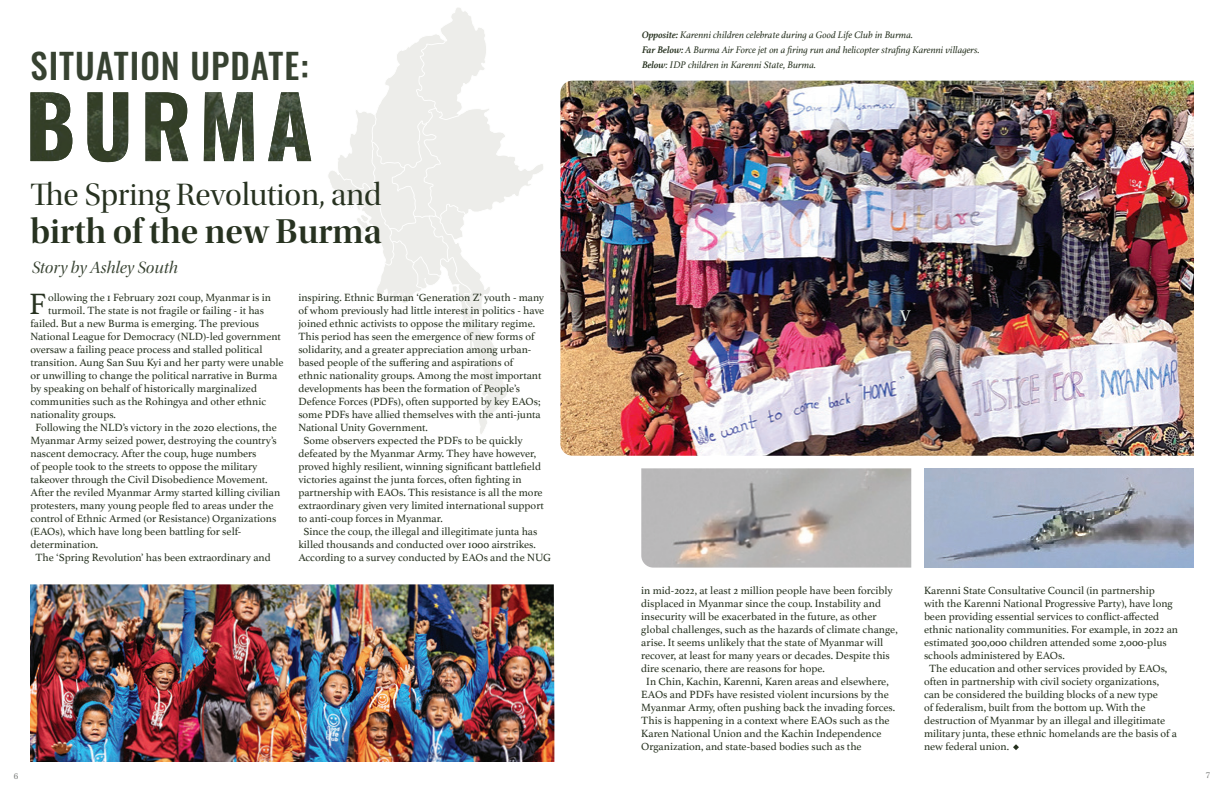
<style>
.page{position:relative;width:1224px;height:792px;background:#fff}
.page>*{position:absolute;margin:0;border:0;box-sizing:border-box;transform-origin:0 0}
.t1{font:36px "Utopia Std Semibold Disp";color:#273220}
.t2{font:34.8px "Oswald";letter-spacing:.03em;color:#374231}
.t3{font:32.3px "Utopia Std Disp";color:#273220}
.t4{font:30.8px "Athelas";color:#273220}
.t5{font:23px "Utopia Std Disp";color:#e5ede8}
.t6{font:17px "Utopia Std Disp It";color:#374231}
.t7{font:11px "Athelas";color:#273220}
.t8{font:italic 10px/15px "Athelas";color:#273220}
.t9{font:9px "Utopia Std";color:#7d7f7d}
.s1{font-weight:700}
</style>
<div class="page">
<svg style="left:328px;top:8px;width:215px;height:426px"></svg>
<img style="left:30px;top:92px;width:281px;height:70px">
<img style="left:641px;top:468px;width:270px;height:100px">
<img style="left:924px;top:468px;width:270px;height:100px">
<img style="left:560px;top:81px;width:634px;height:375px">
<img style="left:30px;top:584px;width:524px;height:178px">
<svg style="left:1013px;top:744px;width:6px;height:6px"></svg>
<h2 class="t2" style="left:30px;top:35px;width:280px">SITUATION UPDATE:</h2>
<h3 class="t3" style="left:30px;top:177px;width:353px">The Spring Revolution, and</h3>
<h1 class="t1" style="left:30px;top:212px;width:353px">birth of the new Burma</h1>
<h3 class="t6" style="left:32px;top:259px;width:148px">Story by Ashley South</h3>
<h3 class="t4" style="left:29px;top:280px;width:19px">F</h3>
<p class="t7" style="left:48px;top:289px;width:224px">ollowing the 1 February 2021 coup, Myanmar is in</p>
<p class="t7" style="left:48px;top:302px;width:218px">turmoil. The state is not fragile or failing - it has</p>
<p class="t7" style="left:30px;top:315px;width:230px">failed. But a new Burma is emerging. The previous</p>
<p class="t7" style="left:30px;top:328px;width:252px">National League for Democracy (NLD)-led government</p>
<p class="t7" style="left:30px;top:341px;width:234px">oversaw a failing peace process and stalled political</p>
<p class="t7" style="left:30px;top:354px;width:255px">transition. Aung San Suu Kyi and her party were unable</p>
<p class="t7" style="left:30px;top:367px;width:248px">or unwilling to change the political narrative in Burma</p>
<p class="t7" style="left:30px;top:380px;width:228px">by speaking on behalf of historically marginalized</p>
<p class="t7" style="left:30px;top:393px;width:237px">communities such as the Rohingya and other ethnic</p>
<p class="t7" style="left:30px;top:406px;width:87px">nationality groups.</p>
<p class="t7" style="left:35px;top:419px;width:243px">Following the NLD’s victory in the 2020 elections, the</p>
<p class="t7" style="left:30px;top:432px;width:248px">Myanmar Army seized power, destroying the country’s</p>
<p class="t7" style="left:30px;top:445px;width:228px">nascent democracy. After the coup, huge numbers</p>
<p class="t7" style="left:30px;top:458px;width:229px">of people took to the streets to oppose the military</p>
<p class="t7" style="left:30px;top:471px;width:238px">takeover through the Civil Disobedience Movement.</p>
<p class="t7" style="left:30px;top:484px;width:251px">After the reviled Myanmar Army started killing civilian</p>
<p class="t7" style="left:30px;top:497px;width:245px">protesters, many young people fled to areas under the</p>
<p class="t7" style="left:30px;top:510px;width:247px">control of Ethnic Armed (or Resistance) Organizations</p>
<p class="t7" style="left:30px;top:523px;width:212px">(EAOs), which have long been battling for self-</p>
<p class="t7" style="left:30px;top:536px;width:69px">determination.</p>
<p class="t7" style="left:35px;top:549px;width:237px">The ‘Spring Revolution’ has been extraordinary and</p>
<p class="t7" style="left:298px;top:289px;width:247px">inspiring. Ethnic Burman ‘Generation Z’ youth - many</p>
<p class="t7" style="left:298px;top:302px;width:248px">of whom previously had little interest in politics - have</p>
<p class="t7" style="left:298px;top:315px;width:238px">joined ethnic activists to oppose the military regime.</p>
<p class="t7" style="left:298px;top:328px;width:238px">This period has seen the emergence of new forms of</p>
<p class="t7" style="left:298px;top:341px;width:235px">solidarity, and a greater appreciation among urban-</p>
<p class="t7" style="left:298px;top:354px;width:216px">based people of the suffering and aspirations of</p>
<p class="t7" style="left:298px;top:367px;width:245px">ethnic nationality groups. Among the most important</p>
<p class="t7" style="left:298px;top:380px;width:223px">developments has been the formation of People’s</p>
<p class="t7" style="left:298px;top:393px;width:244px">Defence Forces (PDFs), often supported by key EAOs;</p>
<p class="t7" style="left:298px;top:406px;width:244px">some PDFs have allied themselves with the anti-junta</p>
<p class="t7" style="left:298px;top:419px;width:131px">National Unity Government.</p>
<p class="t7" style="left:303px;top:432px;width:221px">Some observers expected the PDFs to be quickly</p>
<p class="t7" style="left:298px;top:445px;width:239px">defeated by the Myanmar Army. They have however,</p>
<p class="t7" style="left:298px;top:458px;width:244px">proved highly resilient, winning significant battlefield</p>
<p class="t7" style="left:298px;top:471px;width:225px">victories against the junta forces, often fighting in</p>
<p class="t7" style="left:298px;top:484px;width:246px">partnership with EAOs. This resistance is all the more</p>
<p class="t7" style="left:298px;top:497px;width:247px">extraordinary given very limited international support</p>
<p class="t7" style="left:298px;top:510px;width:146px">to anti-coup forces in Myanmar.</p>
<p class="t7" style="left:303px;top:523px;width:236px">Since the coup, the illegal and illegitimate junta has</p>
<p class="t7" style="left:298px;top:536px;width:239px">killed thousands and conducted over 1000 airstrikes.</p>
<p class="t7" style="left:298px;top:549px;width:254px">According to a survey conducted by EAOs and the NUG</p>
<p class="t8" style="left:642px;top:27px;width:339px"><span class="s1">Opposite:</span> Karenni children celebrate during a Good Life Club in Burma.<br><span class="s1">Far Below:</span> A Burma Air Force jet on a firing run and helicopter strafing Karenni villagers.<br><span class="s1">Below</span>: IDP children in Karenni State, Burma.</p>
<h3 class="t5" style="left:900px;top:301px;width:12px">v</h3>
<p class="t7" style="left:641px;top:582px;width:253px">in mid-2022, at least 2 million people have been forcibly</p>
<p class="t7" style="left:641px;top:595px;width:241px">displaced in Myanmar since the coup. Instability and</p>
<p class="t7" style="left:641px;top:608px;width:237px">insecurity will be exacerbated in the future, as other</p>
<p class="t7" style="left:641px;top:621px;width:258px">global challenges, such as the hazards of climate change,</p>
<p class="t7" style="left:641px;top:634px;width:244px">arise. It seems unlikely that the state of Myanmar will</p>
<p class="t7" style="left:641px;top:647px;width:250px">recover, at least for many years or decades. Despite this</p>
<p class="t7" style="left:641px;top:660px;width:185px">dire scenario, there are reasons for hope.</p>
<p class="t7" style="left:646px;top:673px;width:244px">In Chin, Kachin, Karenni, Karen areas and elsewhere,</p>
<p class="t7" style="left:641px;top:686px;width:249px">EAOs and PDFs have resisted violent incursions by the</p>
<p class="t7" style="left:641px;top:699px;width:255px">Myanmar Army, often pushing back the invading forces.</p>
<p class="t7" style="left:641px;top:712px;width:250px">This is happening in a context where EAOs such as the</p>
<p class="t7" style="left:641px;top:725px;width:242px">Karen National Union and the Kachin Independence</p>
<p class="t7" style="left:641px;top:738px;width:222px">Organization, and state-based bodies such as the</p>
<p class="t7" style="left:924px;top:582px;width:232px">Karenni State Consultative Council (in partnership</p>
<p class="t7" style="left:924px;top:595px;width:250px">with the Karenni National Progressive Party), have long</p>
<p class="t7" style="left:924px;top:608px;width:237px">been providing essential services to conflict-affected</p>
<p class="t7" style="left:924px;top:621px;width:256px">ethnic nationality communities. For example, in 2022 an</p>
<p class="t7" style="left:924px;top:634px;width:244px">estimated 300,000 children attended some 2,000-plus</p>
<p class="t7" style="left:924px;top:647px;width:142px">schools administered by EAOs.</p>
<p class="t7" style="left:929px;top:660px;width:240px">The education and other services provided by EAOs,</p>
<p class="t7" style="left:924px;top:673px;width:237px">often in partnership with civil society organizations,</p>
<p class="t7" style="left:924px;top:686px;width:236px">can be considered the building blocks of a new type</p>
<p class="t7" style="left:924px;top:699px;width:223px">of federalism, built from the bottom up. With the</p>
<p class="t7" style="left:924px;top:712px;width:243px">destruction of Myanmar by an illegal and illegitimate</p>
<p class="t7" style="left:924px;top:725px;width:255px">military junta, these ethnic homelands are the basis of a</p>
<p class="t7" style="left:924px;top:738px;width:87px">new federal union.</p>
<p class="t9" style="left:14px;top:771px;width:6px">6</p>
<p class="t9" style="left:1206px;top:770px;width:6px">7</p>
</div>
